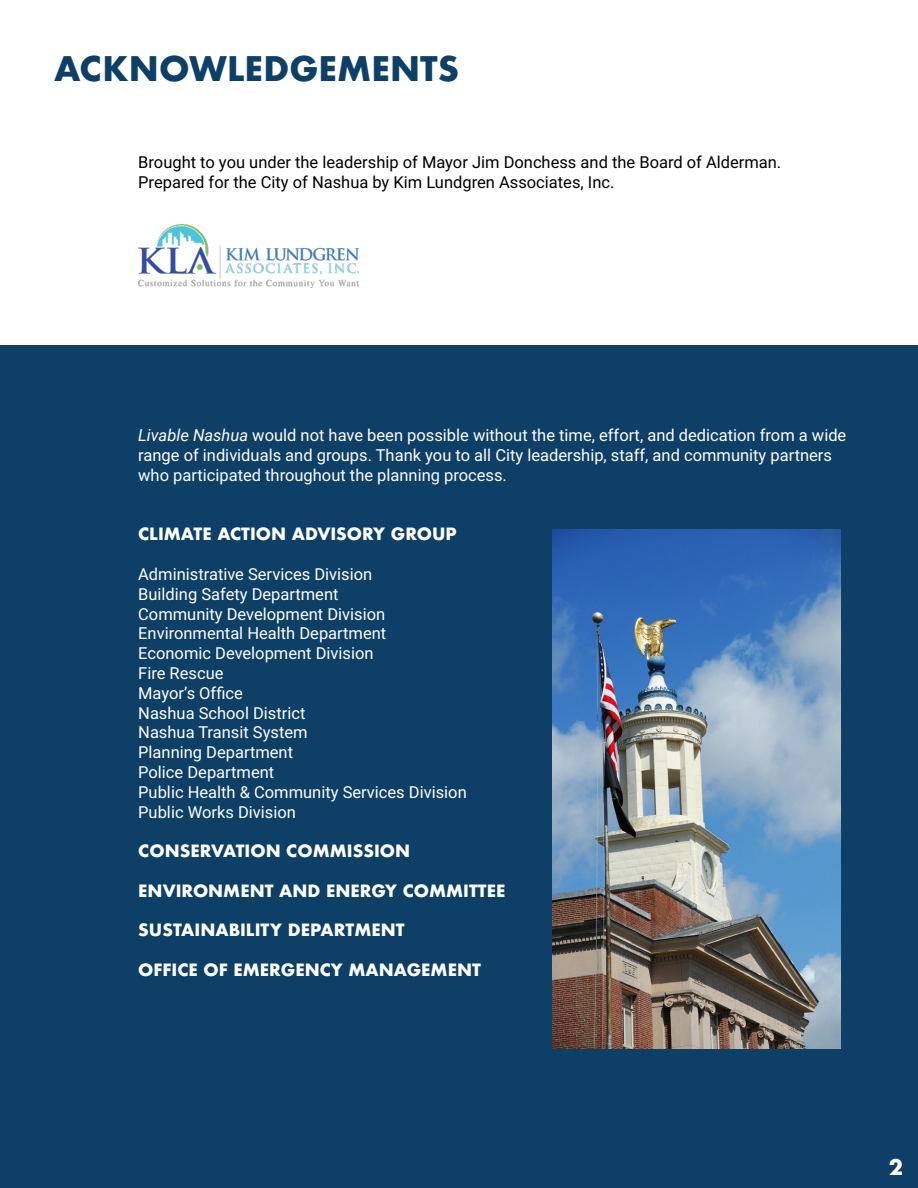
<style>
.page{position:relative;width:918px;height:1188px;background:#fff}
.page>*{position:absolute;margin:0;border:0;box-sizing:border-box;transform-origin:0 0}
.t1{font:700 33px "Futura";color:#0e3f66}
.t2{font:700 21px "Futura";color:#fff}
.t3{font:16.5px/19.8px "Roboto";color:#fff}
.t4{font:700 16.5px "Futura";color:#fff}
.t5{font:16.5px/19.8px "Roboto";color:#000}
.s1{font-style:italic}
</style>
<div class="page">
<div style="left:0;top:1145px;width:918px;height:43px;background:#0e3f66"></div>
<div style="left:0;top:346px;width:918px;height:799px;background:#0e3f66"></div>
<img style="left:138px;top:224px;width:220px;height:64px">
<img style="left:553px;top:529px;width:287px;height:520px">
<h1 class="t1" style="left:54px;top:45px;width:407px">ACKNOWLEDGEMENTS</h1>
<p class="t5" style="left:138px;top:151px;width:645px">Brought to you under the leadership of Mayor Jim Donchess and the Board of Alderman.<br>Prepared for the City of Nashua by Kim Lundgren Associates, Inc.</p>
<p class="t3" style="left:138px;top:425px;width:710px"><span class="s1">Livable Nashua</span> would not have been possible without the time, effort, and dedication from a wide range of individuals and groups. Thank you to all City leadership, staff, and community partners who participated throughout the planning process.</p>
<p class="t4" style="left:138px;top:522px;width:320px">CLIMATE ACTION ADVISORY GROUP</p>
<p class="t3" style="left:138px;top:564px;width:330px">Administrative Services Division<br>Building Safety Department<br>Community Development Division<br>Environmental Health Department<br>Economic Development Division<br>Fire Rescue<br>Mayor’s Office<br>Nashua School District<br>Nashua Transit System<br>Planning Department<br>Police Department<br>Public Health &amp; Community Services Division<br>Public Works Division</p>
<p class="t4" style="left:138px;top:839px;width:273px">CONSERVATION COMMISSION</p>
<p class="t4" style="left:138px;top:879px;width:369px">ENVIRONMENT AND ENERGY COMMITTEE</p>
<p class="t4" style="left:138px;top:918px;width:268px">SUSTAINABILITY DEPARTMENT</p>
<p class="t4" style="left:138px;top:958px;width:344px">OFFICE OF EMERGENCY MANAGEMENT</p>
<p class="t2" style="left:889px;top:1152px;width:16px">2</p>
</div>
